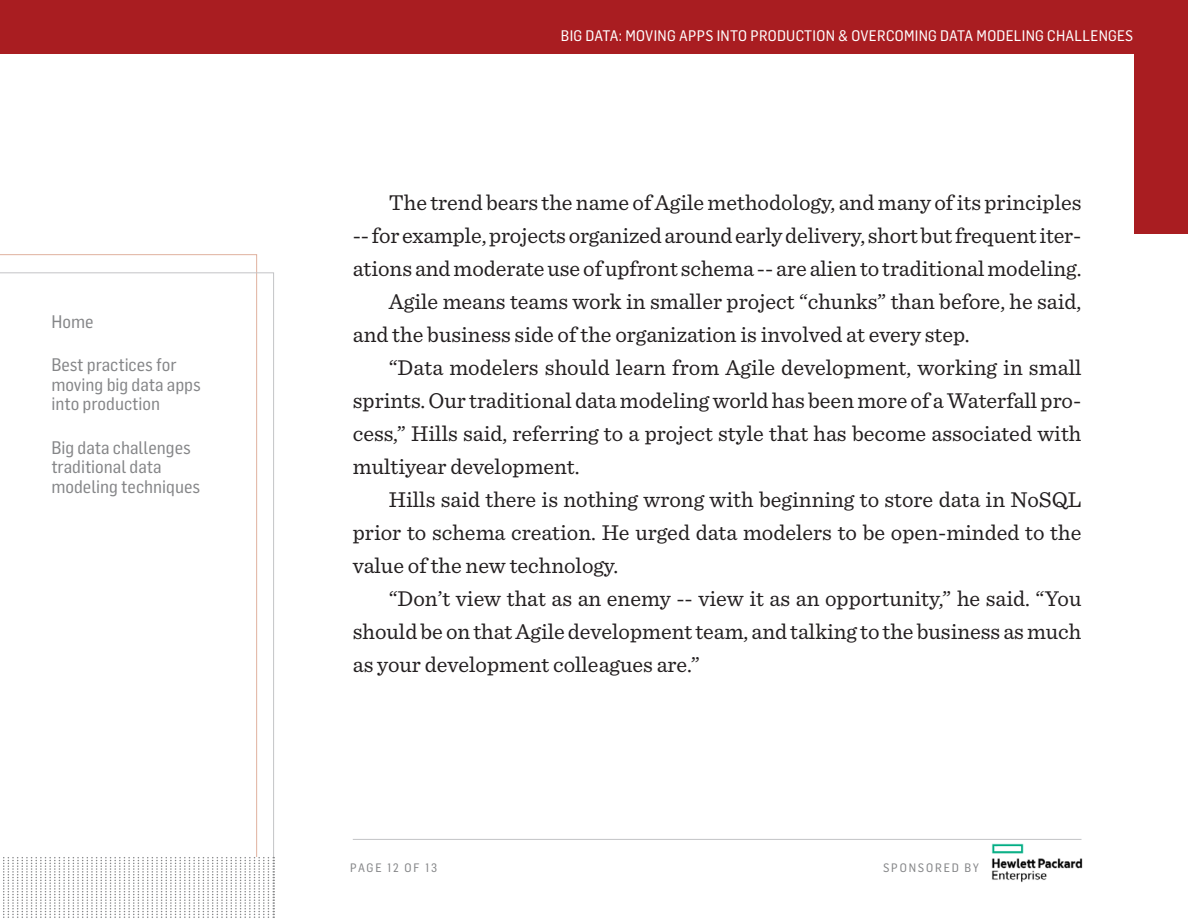
<style>
.page{position:relative;width:1188px;height:918px;background:#fff}
.page>*{position:absolute;margin:0;border:0;box-sizing:border-box;transform-origin:0 0}
.body_copy{font:22.5px/33px "Sentinel";color:#231f20;text-align:justify}
.t1{font:17.85px/19.5px "Flama Semicondensed Basic";color:#858688}
.t2{font:15px "Flama Semicondensed Basic";letter-spacing:.02em;color:#fff}
.t3{font:12px "Flama Semicondensed Basic";letter-spacing:.15em;color:#858688}
</style>
<div class="page">
<svg style="left:0;top:272px;width:274px;height:585px"></svg>
<hr style="left:353px;top:839px;width:728px;height:1px;background:#c3c4c6">
<img style="left:991px;top:843px;width:92px;height:40px">
<div style="left:1134px;top:0;width:54px;height:234px;background:#a91d21"></div>
<div style="left:0;top:0;width:1188px;height:54px;background:#a91d21"></div>
<svg style="left:3px;top:857px;width:271px;height:61px"></svg>
<p class="t1" style="left:51px;top:311px;width:44px">Home</p>
<p class="t1" style="left:51px;top:354px;width:151px">Best practices for moving big data apps into production</p>
<p class="t1" style="left:51px;top:437px;width:150px">Big data challenges traditional data modeling techniques</p>
<p class="t2" style="left:561px;top:26px;width:574px">BIG DATA: MOVING APPS INTO PRODUCTION &amp; OVERCOMING DATA MODELING CHALLENGES</p>
<p class="body_copy" style="left:353px;top:185px;width:730px;text-indent:36px">The trend bears the name of Agile methodology, and many of its principles -- for example, projects organized around early delivery, short but frequent iter&shy;ations and moderate use of upfront schema -- are alien to traditional modeling.</p>
<p class="body_copy" style="left:353px;top:284px;width:730px;text-indent:36px">Agile means teams work in smaller project “chunks” than before, he said, and the business side of the organization is involved at every step.</p>
<p class="body_copy" style="left:353px;top:350px;width:730px;text-indent:36px">“Data modelers should learn from Agile development, working in small sprints. Our traditional data modeling world has been more of a Waterfall pro&shy;cess,” Hills said, referring to a project style that has become associated with multiyear development.</p>
<p class="body_copy" style="left:353px;top:482px;width:730px;text-indent:36px">Hills said there is nothing wrong with beginning to store data in NoSQL prior to schema creation. He urged data modelers to be open-minded to the value of the new technology.</p>
<p class="body_copy" style="left:353px;top:581px;width:730px;text-indent:36px">“Don’t view that as an enemy -- view it as an opportunity,” he said. “You should be on that Agile development team, and talking to the business as much as your development colleagues are.”</p>
<p class="t3" style="left:350px;top:860px;width:88px">PAGE 12 OF 13</p>
<p class="t3" style="left:883px;top:860px;width:98px">SPONSORED BY</p>
</div>
